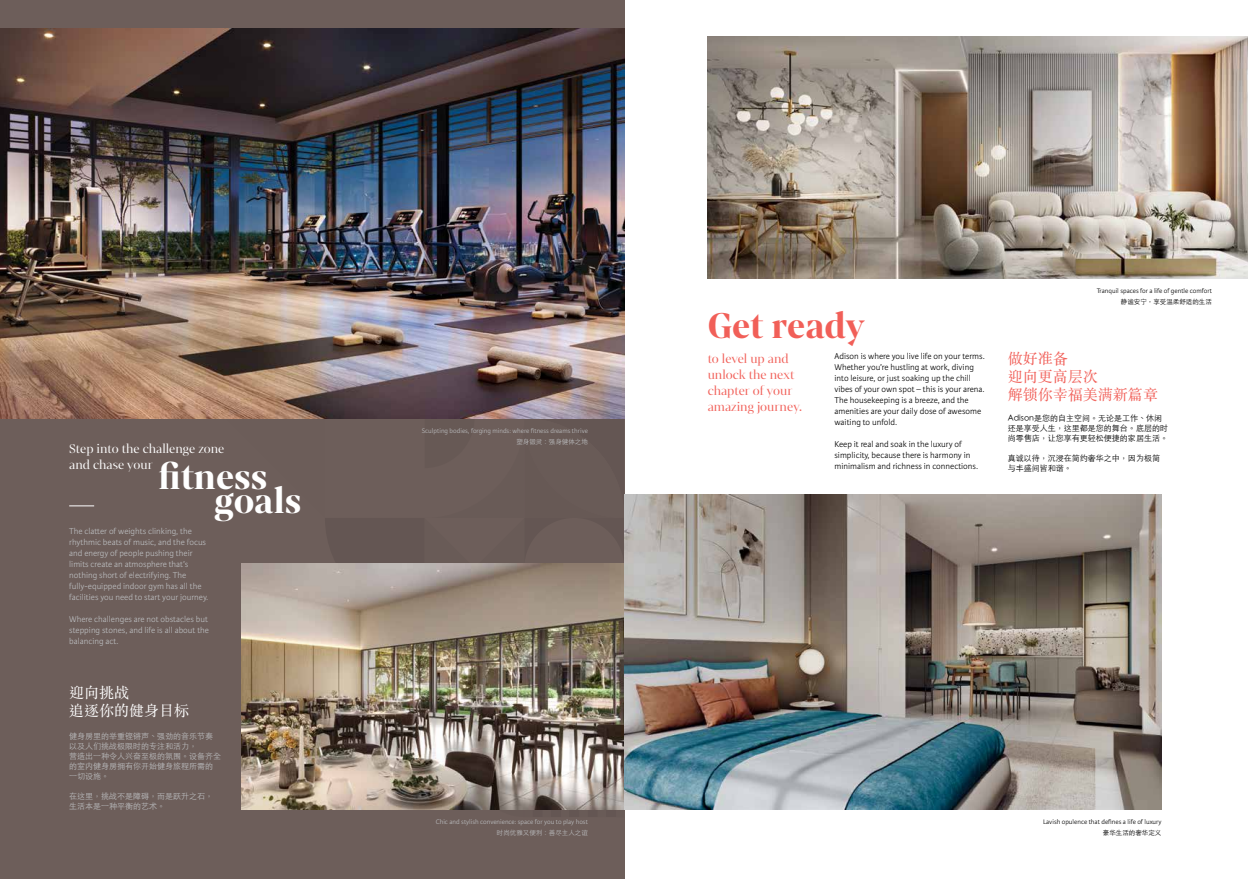
<style>
.page{position:relative;width:1248px;height:879px;background:#fff}
.page>*{position:absolute;margin:0;border:0;box-sizing:border-box;transform-origin:0 0}
.t1{font:700 38.4px "Mixta Sharp";color:#fff}
.t2{font:700 38.4px "Mixta Sharp";color:#f15f58}
.t3{font:15px/18px "ST Songti TC Regular";color:#f15f58}
.t4{font:15px/18px "ST Songti TC Regular";color:#fff}
.t5{font:13.6px/16.3px "Mixta Didone";color:#f15f58}
.t6{font:13.6px/16.3px "Mixta Didone";color:#fff}
.t7{font:300 9px/11px "Karmina Sans";color:#000}
.t8{font:300 9px/11px "Karmina Sans";color:#bcbec0}
.t9{font:300 8px/10px "ST Heiti TC";color:#bcbec0}
.t10{font:300 8px/10px "ST Heiti TC";color:#000}
.t11{font:300 7px "Karmina Sans";color:#bcbec0}
.t12{font:300 7px "Karmina Sans";color:#000}
.t13{font:300 6.5px "ST Heiti TC";color:#bcbec0}
.t14{font:300 6.5px "ST Heiti TC";color:#000}
</style>
<div class="page">
<div style="left:0;top:0;width:624px;height:879px;background:#6d5e5a"></div>
<svg style="left:225px;top:418px;width:399px;height:392px"></svg>
<img style="left:0;top:29px;width:624px;height:389px">
<img style="left:241px;top:563px;width:383px;height:246px">
<img style="left:707px;top:36px;width:540px;height:242px">
<img style="left:624px;top:494px;width:537px;height:315px">
<svg style="left:69px;top:505px;width:25px;height:1px"></svg>
<h3 class="t6" style="left:69px;top:440px;width:157px">Step into the challenge zone and chase your</h3>
<h1 class="t1" style="left:159px;top:454px;width:110px">fitness</h1>
<h1 class="t1" style="left:214px;top:478px;width:89px">goals</h1>
<p class="t8" style="left:69px;top:525px;width:140px">The clatter of weights clinking, the rhythmic beats of music, and the focus and energy of people pushing their limits create an atmosphere that’s nothing short of electrifying. The fully-equipped indoor gym has all the facilities you need to start your journey.</p>
<p class="t8" style="left:69px;top:613px;width:141px">Where challenges are not obstacles but stepping stones, and life is all about the balancing act.</p>
<h2 class="t4" style="left:69px;top:682px;width:122px">迎向挑战<br>追逐你的健身目标</h2>
<p class="t9" style="left:69px;top:730px;width:154px">健身房里的举重铿锵声、强劲的音乐节奏以及人们挑战极限时的专注和活力，<br>营造出一种令人兴奋至极的氛围。设备齐全的室内健身房拥有你开始健身旅程所需的一切设施。</p>
<p class="t9" style="left:69px;top:790px;width:146px">在这里，挑战不是障碍，而是跃升之石，生活本是一种平衡的艺术。</p>
<p class="t11" style="left:422px;top:427px;width:168px">Sculpting bodies, forging minds: where fitness dreams thrive</p>
<p class="t13" style="left:516px;top:436px;width:73px">塑身锻灵：强身健体之地</p>
<h1 class="t2" style="left:707px;top:303px;width:158px">Get ready</h1>
<h3 class="t5" style="left:707px;top:350px;width:96px">to level up and unlock the next chapter of your amazing journey.</h3>
<p class="t7" style="left:834px;top:351px;width:152px">Adison is where you live life on your terms.<br>Whether you’re hustling at work, diving into leisure, or just soaking up the chill vibes of your own spot – this is your arena.<br>The housekeeping is a breeze, and the amenities are your daily dose of awesome waiting to unfold.</p>
<p class="t7" style="left:834px;top:439px;width:145px">Keep it real and soak in the luxury of simplicity, because there is harmony in minimalism and richness in connections.</p>
<p class="t12" style="left:1096px;top:287px;width:117px">Tranquil spaces for a life of gentle comfort</p>
<p class="t14" style="left:1120px;top:296px;width:92px">静谧安宁，享受温柔舒适的生活</p>
<h2 class="t3" style="left:1007px;top:349px;width:151px">做好准备<br>迎向更高层次<br>解锁你幸福美满新篇章</h2>
<p class="t10" style="left:1007px;top:412px;width:161px">Adison是您的自主空间。无论是工作、休闲还是享受人生，这里都是您的舞台。底层的时尚零售店，让您享有更轻松便捷的家居生活。</p>
<p class="t10" style="left:1007px;top:452px;width:153px">真诚以待，沉浸在简约奢华之中，因为极简与丰盛间皆和谐。</p>
<p class="t11" style="left:435px;top:818px;width:154px">Chic and stylish convenience: space for you to play host</p>
<p class="t13" style="left:497px;top:827px;width:92px">时尚优雅又便利：善尽主人之谊</p>
<p class="t12" style="left:1042px;top:818px;width:120px">Lavish opulence that defines a life of luxury</p>
<p class="t14" style="left:1102px;top:827px;width:60px">豪华生活的奢华定义</p>
</div>
